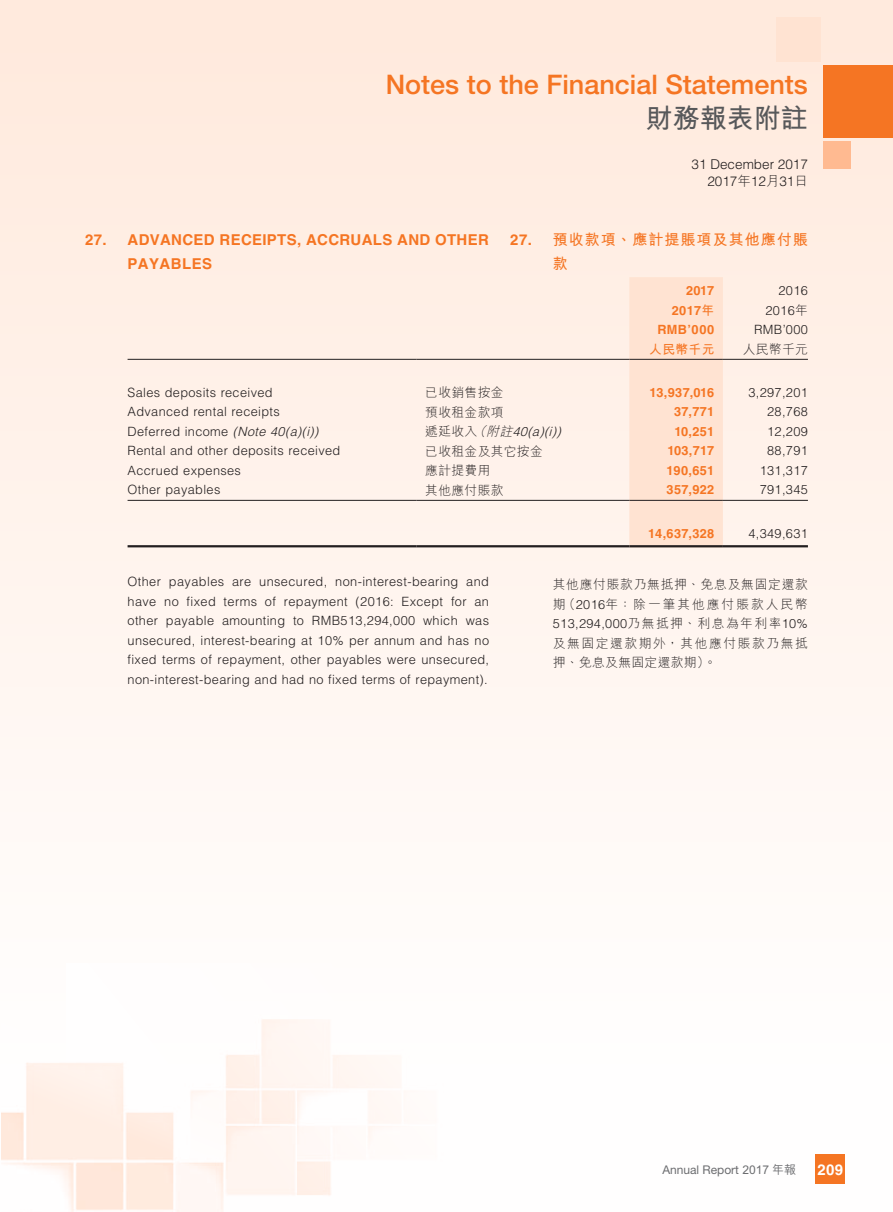
<style>
.page{position:relative;width:893px;height:1212px;background:#fff}
.page>*{position:absolute;margin:0;border:0;box-sizing:border-box;transform-origin:0 0}
.t1{font:500 27px "Helvetica Neue LT Std";color:#f57523}
.t2{font:700 27px "M Hei HK";color:#57585a}
.t3{font:700 15px/24px "Helvetica LT Std";letter-spacing:.02em;color:#f57523}
.t4{font:700 15px/24px "M Hei HK";letter-spacing:.07em;color:#f57523}
.t5{font:700 15px "Helvetica LT Std";color:#fff}
.t6{font:300 13.5px/17.1px "Helvetica LT Std";color:#231f20;text-align:right}
.t7{font:300 12.75px/19.5px "Helvetica LT Std";letter-spacing:.03em;color:#231f20;text-align:justify}
.t8{font:700 12.75px "Helvetica LT Std";letter-spacing:.03em;color:#f57523}
.t9{font:300 12.75px/19.5px "M Hei HK";letter-spacing:.06em;color:#231f20}
.t10{font:300 12.75px/19.5px "M Hei HK";letter-spacing:.125em;color:#231f20}
.t11{font:italic 300 12.75px "Helvetica LT Std";color:#231f20}
.t12{font:300 12.75px "M Hei HK";letter-spacing:.03em;color:#231f20}
.t13{font:700 12.75px "M Hei HK";letter-spacing:.03em;color:#f57523}
.t14{font:12px "Helvetica Neue LT Std";color:#6c6d70}
.s1{font-family:"M Hei HK"}
.s2{font-family:"Helvetica LT Std"}
.s3{font-style:italic}
.s4{font-family:"M Hei HK";font-style:normal}
.s5{font-family:"M Hei HK";font-weight:500}
</style>
<div class="page">
<div style="left:0;top:0;width:893px;height:1212px;background:linear-gradient(to bottom,#ffe9dc,#fff)"></div>
<img style="left:66px;top:963px;width:515px;height:249px">
<img style="left:0;top:984px;width:223px;height:228px">
<div style="left:815px;top:1154px;width:30px;height:30px;background:#f57523"></div>
<div style="left:823px;top:65px;width:70px;height:73px;background:#f57523"></div>
<div style="left:823px;top:141px;width:27px;height:28px;background:#ffba91"></div>
<div style="left:776px;top:17px;width:44px;height:45px;background:#ffe3d2"></div>
<div style="left:629px;top:277px;width:94px;height:268px;background:#ffe3d2"></div>
<hr style="left:128px;top:359px;width:289px;height:1px;background:#231f20">
<hr style="left:417px;top:359px;width:212px;height:1px;background:#231f20">
<hr style="left:629px;top:359px;width:94px;height:1px;background:#231f20">
<hr style="left:723px;top:359px;width:85px;height:1px;background:#231f20">
<hr style="left:128px;top:500px;width:289px;height:1px;background:#231f20">
<hr style="left:417px;top:500px;width:212px;height:1px;background:#231f20">
<hr style="left:629px;top:500px;width:94px;height:1px;background:#231f20">
<hr style="left:723px;top:500px;width:85px;height:1px;background:#231f20">
<hr style="left:128px;top:545px;width:289px;height:2px;background:#231f20">
<hr style="left:417px;top:545px;width:212px;height:2px;background:#231f20">
<hr style="left:629px;top:545px;width:94px;height:2px;background:#231f20">
<hr style="left:723px;top:545px;width:85px;height:2px;background:#231f20">
<h1 class="t1" style="left:386px;top:69px;width:424px">Notes to the Financial Statements</h1>
<h1 class="t2" style="left:646px;top:99px;width:163px">財務報表附註</h1>
<p class="t6" style="left:692px;top:155px;width:118px">31 December 2017<br>2017<span class="s1">年</span>12<span class="s1">月</span>31<span class="s1">日</span></p>
<p class="t3" style="left:128px;top:227px;width:363px;text-indent:-43px">27. ADVANCED RECEIPTS, ACCRUALS AND OTHER<br>PAYABLES</p>
<p class="t4" style="left:553px;top:226px;width:257px;text-indent:-43px"><span class="s2">27.</span> 預收款項、應計提賬項及其他應付賬款</p>
<p class="t8" style="left:686px;top:282px;width:30px">2017</p>
<p class="t7" style="left:778px;top:280px;width:31px">2016</p>
<p class="t8" style="left:672px;top:302px;width:44px">2017<span class="s1">年</span></p>
<p class="t7" style="left:765px;top:300px;width:44px">2016<span class="s1">年</span></p>
<p class="t8" style="left:657px;top:321px;width:58px">RMB’000</p>
<p class="t7" style="left:754px;top:319px;width:55px">RMB’000</p>
<p class="t13" style="left:649px;top:340px;width:67px">人民幣千元</p>
<p class="t9" style="left:743px;top:339px;width:67px">人民幣千元</p>
<p class="t7" style="left:128px;top:382px;width:147px">Sales deposits received</p>
<p class="t9" style="left:425px;top:382px;width:80px">已收銷售按金</p>
<p class="t8" style="left:649px;top:384px;width:66px">13,937,016</p>
<p class="t7" style="left:748px;top:382px;width:61px">3,297,201</p>
<p class="t7" style="left:128px;top:402px;width:154px">Advanced rental receipts</p>
<p class="t9" style="left:425px;top:402px;width:80px">預收租金款項</p>
<p class="t8" style="left:674px;top:404px;width:42px">37,771</p>
<p class="t7" style="left:767px;top:402px;width:42px">28,768</p>
<p class="t7" style="left:128px;top:421px;width:192px">Deferred income <span class="s3">(Note 40(a)(i))</span></p>
<p class="t11" style="left:425px;top:424px;width:141px"><span class="s4">遞延收入</span><span class="s1">（附註</span>40(a)(i))</p>
<p class="t8" style="left:674px;top:423px;width:42px">10,251</p>
<p class="t7" style="left:767px;top:421px;width:42px">12,209</p>
<p class="t7" style="left:128px;top:441px;width:214px">Rental and other deposits received</p>
<p class="t12" style="left:425px;top:442px;width:119px">已收租金及其它按金</p>
<p class="t8" style="left:667px;top:443px;width:49px">103,717</p>
<p class="t7" style="left:767px;top:441px;width:42px">88,791</p>
<p class="t7" style="left:128px;top:460px;width:115px">Accrued expenses</p>
<p class="t9" style="left:425px;top:460px;width:67px">應計提費用</p>
<p class="t8" style="left:667px;top:462px;width:49px">190,651</p>
<p class="t7" style="left:760px;top:460px;width:50px">131,317</p>
<p class="t7" style="left:128px;top:480px;width:94px">Other payables</p>
<p class="t9" style="left:425px;top:480px;width:80px">其他應付賬款</p>
<p class="t8" style="left:667px;top:482px;width:49px">357,922</p>
<p class="t7" style="left:760px;top:480px;width:50px">791,345</p>
<p class="t8" style="left:648px;top:525px;width:68px">14,637,328</p>
<p class="t7" style="left:748px;top:523px;width:61px">4,349,631</p>
<p class="t7" style="left:128px;top:572px;width:363px">Other payables are unsecured, non-interest-bearing and have no fixed terms of repayment (2016: Except for an other payable amounting to RMB513,294,000 which was unsecured, interest-bearing at 10% per annum and has no fixed terms of repayment, other payables were unsecured, non-interest-bearing and had no fixed terms of repayment).</p>
<p class="t9" style="left:553px;top:574px;width:257px">其他應付賬款乃無抵押、免息及無固定還款期（<span class="s2">2016</span>年：除一筆其他應付賬款人民幣</p>
<p class="t7" style="left:553px;top:614px;width:257px">513,294,000<span class="s1">乃無抵押、利息為年利率</span>10%</p>
<p class="t10" style="left:553px;top:633px;width:257px">及無固定還款期外，其他應付賬款乃無抵押、免息及無固定還款期）。</p>
<p class="t14" style="left:662px;top:1162px;width:135px">Annual Report <span class="s5">2017 年報</span></p>
<p class="t5" style="left:817px;top:1160px;width:27px">209</p>
</div>
